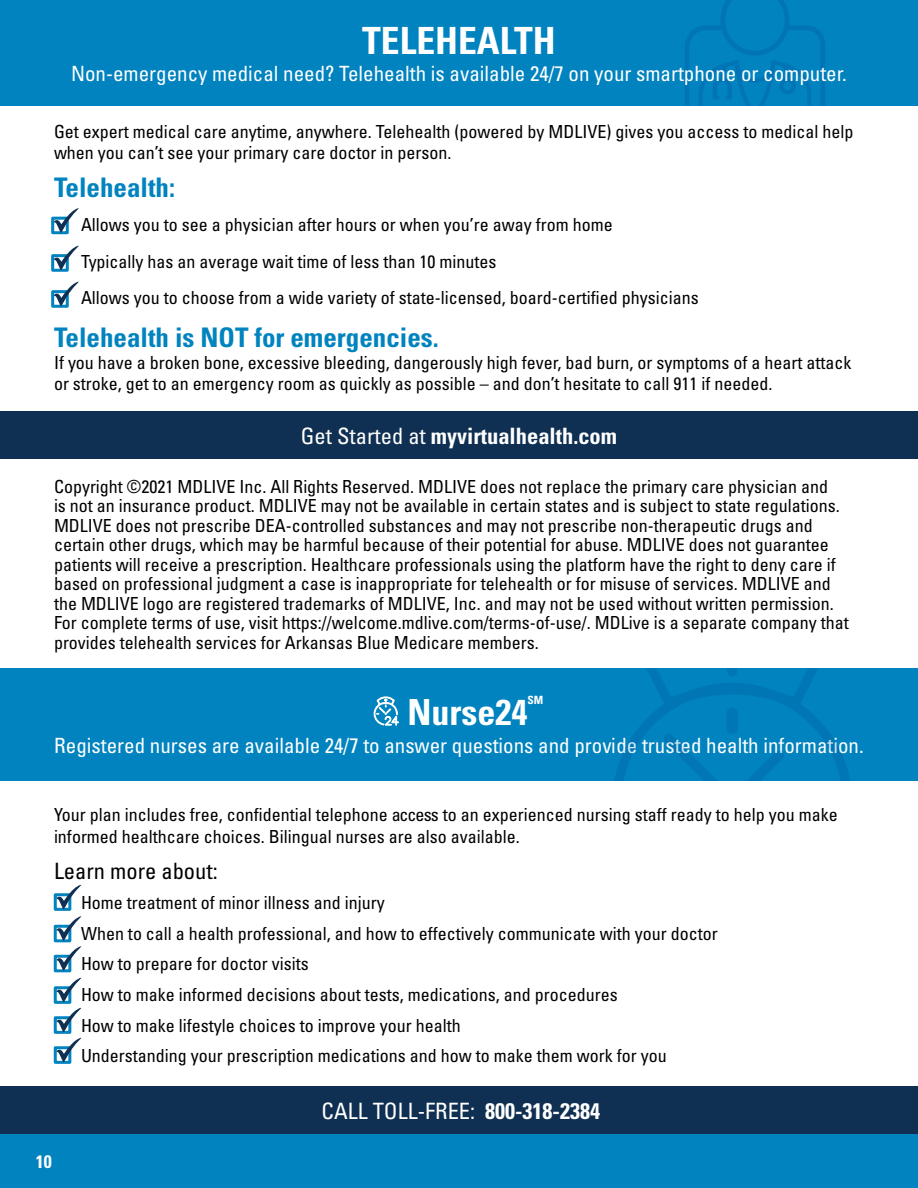
<style>
.page{position:relative;width:918px;height:1188px;background:#fff}
.page>*{position:absolute;margin:0;border:0;box-sizing:border-box;transform-origin:0 0}
.t1{font:700 condensed 37.5px "Univers";color:#fff}
.t2{font:700 condensed 36px "Univers";color:#fff}
.t3{font:700 condensed 27px "Univers";color:#0083bf}
.t4{font:700 condensed 22.5px "Univers";color:#fff}
.t5{font:condensed 22.5px "Univers";color:#fff}
.t6{font:condensed 22.5px "Univers";color:#000}
.t7{font:condensed 21px "Univers";color:#fff}
.t8{font:condensed 18px/19.5px "Univers";color:#000}
.t9{font:700 condensed 18px "Univers";color:#fff}
.t10{font:700 condensed 11.4px "Univers";color:#fff}
.s1{font-weight:400}
.s2{font-weight:700}
</style>
<div class="page">
<div style="left:0;top:1134px;width:918px;height:54px;background:#0083bf"></div>
<div style="left:0;top:0;width:918px;height:105px;background:#0083bf"></div>
<svg style="left:685px;top:0;width:140px;height:105px"></svg>
<svg style="left:51px;top:208px;width:28px;height:100px"></svg>
<div style="left:0;top:412px;width:918px;height:47px;background:#0f3052"></div>
<div style="left:0;top:668px;width:918px;height:113px;background:#0083bf"></div>
<svg style="left:374px;top:697px;width:25px;height:29px"></svg>
<svg style="left:615px;top:668px;width:235px;height:113px"></svg>
<svg style="left:53px;top:885px;width:28px;height:179px"></svg>
<div style="left:0;top:1087px;width:918px;height:47px;background:#0f3052"></div>
<h2 class="t1" style="left:362px;top:18px;width:195px">TELEHEALTH</h2>
<p class="t7" style="left:71px;top:60px;width:777px">Non-emergency medical need? Telehealth is available 24/7 on your smartphone or computer.</p>
<p class="t8" style="left:54px;top:120px;width:801px;line-height:21.6px">Get expert medical care anytime, anywhere. Telehealth (powered by MDLIVE) gives you access to medical help when you can’t see your primary care doctor in person.</p>
<h3 class="t3" style="left:54px;top:170px;width:123px">Telehealth:</h3>
<p class="t8" style="left:81px;top:215px;width:533px">Allows you to see a physician after hours or when you’re away from home</p>
<p class="t8" style="left:81px;top:251px;width:417px">Typically has an average wait time of less than 10 minutes</p>
<p class="t8" style="left:81px;top:288px;width:619px">Allows you to choose from a wide variety of state-licensed, board-certifed physicians</p>
<h3 class="t3" style="left:54px;top:321px;width:386px">Telehealth is NOT for emergencies.</h3>
<p class="t8" style="left:54px;top:351px;width:799px;line-height:21.6px">If you have a broken bone, excessive bleeding, dangerously high fever, bad burn, or symptoms of a heart attack or stroke, get to an emergency room as quickly as possible – and don’t hesitate to call 911 if needed.</p>
<h4 class="t4" style="left:301px;top:422px;width:318px"><span class="s1">Get Started at</span> myvirtualhealth.com</h4>
<p class="t8" style="left:54px;top:476px;width:796px">Copyright ©2021 MDLIVE Inc. All Rights Reserved. MDLIVE does not replace the primary care physician and<br>is not an insurance product. MDLIVE may not be available in certain states and is subject to state regulations.<br>MDLIVE does not prescribe DEA-controlled substances and may not prescribe non-therapeutic drugs and certain other drugs, which may be harmful because of their potential for abuse. MDLIVE does not guarantee patients will receive a prescription. Healthcare professionals using the platform have the right to deny care if based on professional judgment a case is inappropriate for telehealth or for misuse of services. MDLIVE and the MDLIVE logo are registered trademarks of MDLIVE, Inc. and may not be used without written permission.<br>For complete terms of use, visit https://welcome.mdlive.com/terms-of-use/. MDLive is a separate company that provides telehealth services for Arkansas Blue Medicare members.</p>
<h2 class="t2" style="left:408px;top:690px;width:121px">Nurse24</h2>
<h2 class="t10" style="left:528px;top:693px;width:17px">SM</h2>
<p class="t7" style="left:54px;top:733px;width:811px">Registered nurses are available 24/7 to answer questions and provide trusted health information.</p>
<p class="t8" style="left:54px;top:803px;width:785px;line-height:21.6px">Your plan includes free, confdential telephone access to an experienced nursing staff ready to help you make informed healthcare choices. Bilingual nurses are also available.</p>
<p class="t6" style="left:54px;top:856px;width:165px">Learn more about:</p>
<p class="t8" style="left:81px;top:893px;width:305px">Home treatment of minor illness and injury</p>
<p class="t8" style="left:81px;top:923px;width:638px">When to call a health professional, and how to effectively communicate with your doctor</p>
<p class="t8" style="left:81px;top:954px;width:229px">How to prepare for doctor visits</p>
<p class="t8" style="left:81px;top:985px;width:538px">How to make informed decisions about tests, medications, and procedures</p>
<p class="t8" style="left:81px;top:1015px;width:381px">How to make lifestyle choices to improve your health</p>
<p class="t8" style="left:81px;top:1046px;width:587px">Understanding your prescription medications and how to make them work for you</p>
<p class="t5" style="left:321px;top:1097px;width:280px">CALL TOLL-FREE: <span class="s2">800-318-2384</span></p>
<p class="t9" style="left:36px;top:1151px;width:17px">10</p>
</div>
